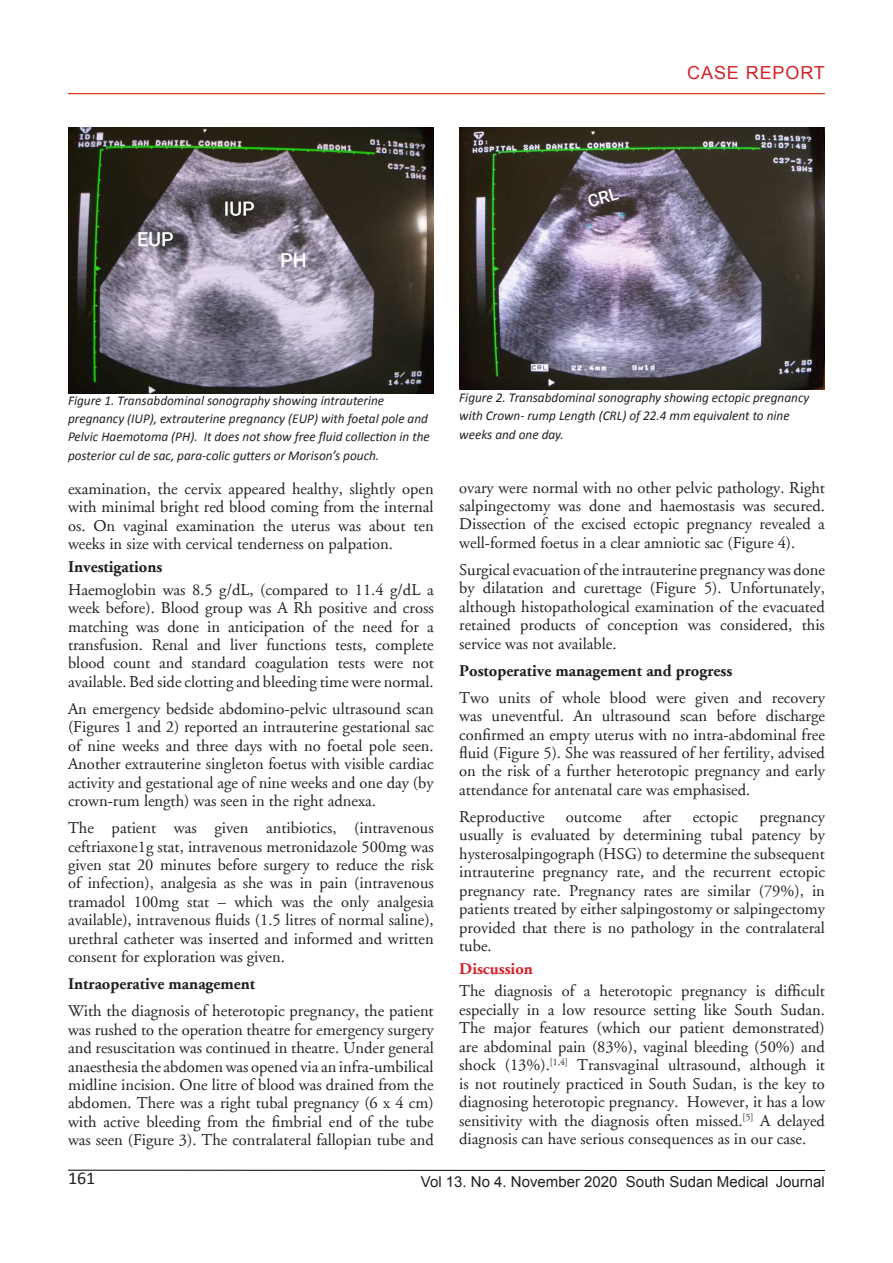
<style>
.page{position:relative;width:893px;height:1263px;background:#fff}
.page>*{position:absolute;margin:0;border:0;box-sizing:border-box;transform-origin:0 0}
.Sidebar{font:18px "Arial";letter-spacing:.05em;color:#d1232a}
.t1{font:18px "Calibri";color:#231f20}
.t2{font:16.5px/18.5px "Adobe Garamond";color:#231f20;text-align:justify}
.t3{font:700 16.5px "Adobe Garamond";color:#231f20}
.t4{font:700 16.5px "Adobe Garamond";color:#d1232a}
.t5{font:15px "Arial";color:#231f20}
.t6{font:italic 13.5px/18.5px "Calibri";color:#231f20}
</style>
<div class="page">
<hr style="left:68px;top:1170px;width:757px;height:1px;background:#000">
<hr style="left:68px;top:93px;width:757px;height:1px;background:#d42a00">
<img style="left:68px;top:128px;width:366px;height:265px">
<img style="left:460px;top:128px;width:365px;height:262px">
<p class="Sidebar" style="left:687px;top:61px;width:139px">CASE REPORT</p>
<p class="t6" style="left:68px;top:390px;width:363px">Figure 1. Transabdominal sonography showing intrauterine pregnancy (IUP), extrauterine pregnancy (EUP) with foetal pole and Pelvic Haemotoma (PH). It does not show free fluid collection in the posterior cul de sac, para-colic gutters or Morison’s pouch.</p>
<p class="t6" style="left:459px;top:387px;width:352px">Figure 2. Transabdominal sonography showing ectopic pregnancy with Crown- rump Length (CRL) of 22.4 mm equivalent to nine weeks and one day.</p>
<p class="t2" style="left:68px;top:480px;width:367px">examination, the cervix appeared healthy, slightly open with minimal bright red blood coming from the internal os. On vaginal examination the uterus was about ten weeks in size with cervical tenderness on palpation.</p>
<p class="t3" style="left:68px;top:557px;width:96px">Investigations</p>
<p class="t2" style="left:68px;top:581px;width:367px">Haemoglobin was 8.5 g/dL, (compared to 11.4 g/dL a week before). Blood group was A Rh positive and cross matching was done in anticipation of the need for a transfusion. Renal and liver functions tests, complete blood count and standard coagulation tests were not available. Bed side clotting and bleeding time were normal.</p>
<p class="t2" style="left:68px;top:700px;width:367px">An emergency bedside abdomino-pelvic ultrasound scan (Figures 1 and 2) reported an intrauterine gestational sac of nine weeks and three days with no foetal pole seen.<br>Another extrauterine singleton foetus with visible cardiac activity and gestational age of nine weeks and one day (by crown-rum length) was seen in the right adnexa.</p>
<p class="t2" style="left:68px;top:819px;width:367px">The patient was given antibiotics, (intravenous ceftriaxone1g stat, intravenous metronidazole 500mg was given stat 20 minutes before surgery to reduce the risk of infection), analgesia as she was in pain (intravenous tramadol 100mg stat – which was the only analgesia available), intravenous fluids (1.5 litres of normal saline), urethral catheter was inserted and informed and written consent for exploration was given.</p>
<p class="t3" style="left:68px;top:975px;width:189px">Intraoperative management</p>
<p class="t2" style="left:68px;top:1002px;width:367px">With the diagnosis of heterotopic pregnancy, the patient was rushed to the operation theatre for emergency surgery and resuscitation was continued in theatre. Under general anaesthesia the abdomen was opened via an infra-umbilical midline incision. One litre of blood was drained from the abdomen. There was a right tubal pregnancy (6 x 4 cm) with active bleeding from the fimbrial end of the tube was seen (Figure 3). The contralateral fallopian tube and</p>
<p class="t2" style="left:459px;top:478px;width:367px">ovary were normal with no other pelvic pathology. Right salpingectomy was done and haemostasis was secured.<br>Dissection of the excised ectopic pregnancy revealed a well-formed foetus in a clear amniotic sac (Figure 4).</p>
<p class="t2" style="left:459px;top:561px;width:367px">Surgical evacuation of the intrauterine pregnancy was done by dilatation and curettage (Figure 5). Unfortunately, although histopathological examination of the evacuated retained products of conception was considered, this service was not available.</p>
<p class="t3" style="left:459px;top:661px;width:274px">Postoperative management and progress</p>
<p class="t2" style="left:459px;top:689px;width:367px">Two units of whole blood were given and recovery was uneventful. An ultrasound scan before discharge confirmed an empty uterus with no intra-abdominal free fluid (Figure 5). She was reassured of her fertility, advised on the risk of a further heterotopic pregnancy and early attendance for antenatal care was emphasised.</p>
<p class="t2" style="left:459px;top:808px;width:87px">Reproductive</p>
<p class="t2" style="left:566px;top:808px;width:57px">outcome</p>
<p class="t2" style="left:643px;top:808px;width:30px">after</p>
<p class="t2" style="left:693px;top:808px;width:47px">ectopic</p>
<p class="t2" style="left:459px;top:808px;width:367px;text-indent:300px">pregnancy usually is evaluated by determining tubal patency by hysterosalpingograph (HSG) to determine the subsequent intrauterine pregnancy rate, and the recurrent ectopic pregnancy rate. Pregnancy rates are similar (79%), in patients treated by either salpingostomy or salpingectomy provided that there is no pathology in the contralateral tube.</p>
<p class="t4" style="left:459px;top:959px;width:75px">Discussion</p>
<p class="t2" style="left:459px;top:982px;width:367px">The diagnosis of a heterotopic pregnancy is difficult especially in a low resource setting like South Sudan.<br>The major features (which our patient demonstrated) are abdominal pain (83%), vaginal bleeding (50%) and shock (13%).<sup>[1,4]</sup> Transvaginal ultrasound, although it is not routinely practiced in South Sudan, is the key to diagnosing heterotopic pregnancy. However, it has a low sensitivity with the diagnosis often missed.<sup>[5]</sup> A delayed diagnosis can have serious consequences as in our case.</p>
<p class="t1" style="left:68px;top:1167px;width:29px">161</p>
<p class="t5" style="left:421px;top:1172px;width:406px">Vol 13. No 4. November 2020 South Sudan Medical Journal</p>
</div>
